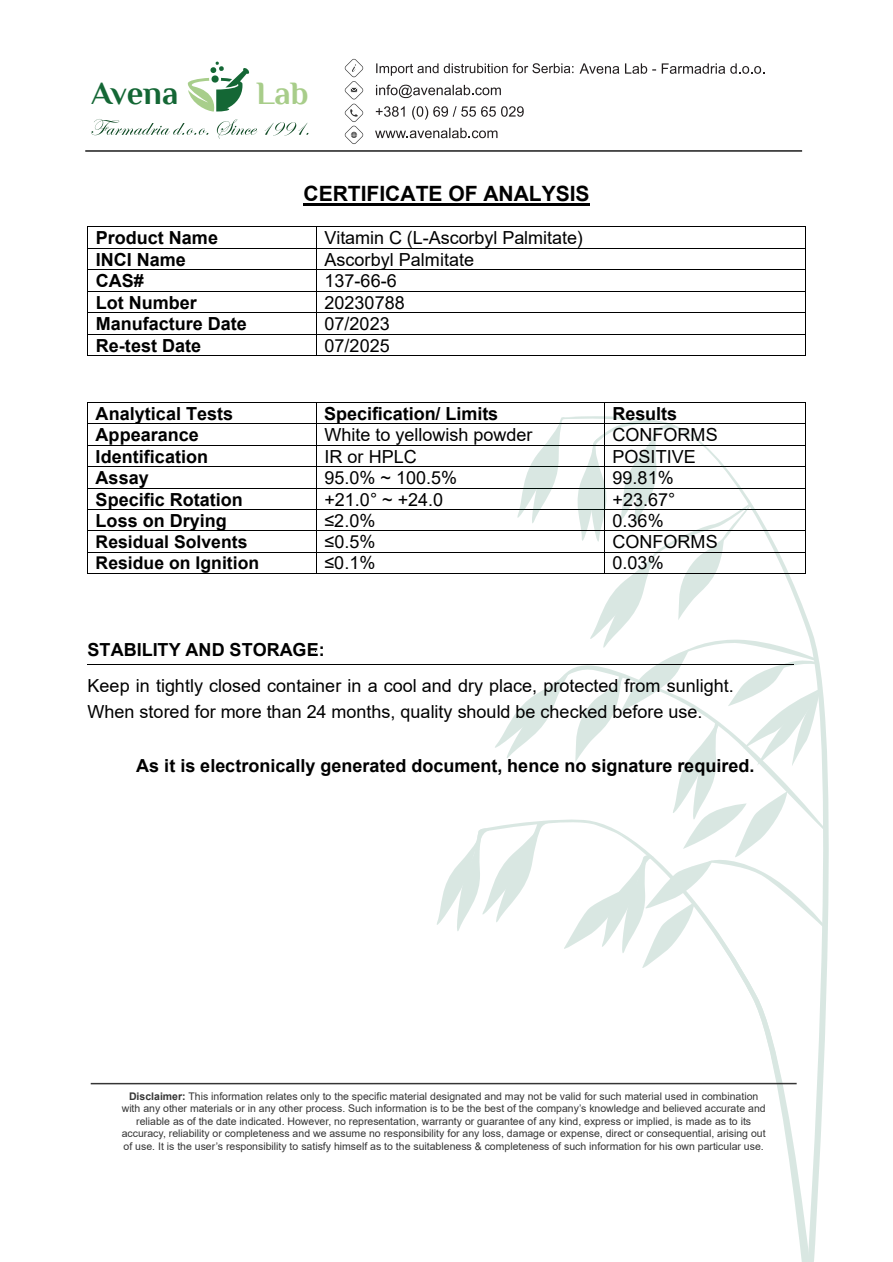
<style>
.page{position:relative;width:893px;height:1262px;background:#fff}
.page>*{position:absolute;margin:0;border:0;box-sizing:border-box;transform-origin:0 0}
.t1{font:700 32.55px "Philosopher";letter-spacing:-.005em;color:#146735}
.t2{font:700 32.55px "Philosopher";color:#a8cd8a}
.t3{font:700 21px "Arial";color:#000}
.t4{font:18px/21.5px "Arial";color:#000}
.t5{font:700 18px/21.5px "Arial";color:#000}
.t6{font:700 17.55px "Arial";color:#000}
.t7{font:10.5px/12.6px "Arial";color:#353535;text-align:center}
.s1{font-weight:700}
</style>
<div class="page">
<hr style="left:88px;top:402px;width:228px;height:1px;background:#000">
<hr style="left:316px;top:402px;width:489px;height:1px;background:#000">
<hr style="left:88px;top:423px;width:228px;height:1px;background:#000">
<hr style="left:316px;top:423px;width:489px;height:1px;background:#000">
<hr style="left:88px;top:445px;width:228px;height:1px;background:#000">
<hr style="left:316px;top:445px;width:489px;height:1px;background:#000">
<hr style="left:88px;top:466px;width:228px;height:1px;background:#000">
<hr style="left:316px;top:466px;width:489px;height:1px;background:#000">
<hr style="left:88px;top:488px;width:228px;height:1px;background:#000">
<hr style="left:316px;top:488px;width:489px;height:1px;background:#000">
<hr style="left:88px;top:509px;width:228px;height:1px;background:#000">
<hr style="left:316px;top:509px;width:489px;height:1px;background:#000">
<hr style="left:303px;top:203px;width:286px;height:2px;background:#000">
<hr style="left:88px;top:227px;width:228px;height:1px;background:#000">
<hr style="left:317px;top:227px;width:488px;height:1px;background:#000">
<hr style="left:88px;top:248px;width:228px;height:1px;background:#000">
<hr style="left:317px;top:248px;width:488px;height:1px;background:#000">
<hr style="left:88px;top:269px;width:228px;height:1px;background:#000">
<hr style="left:317px;top:269px;width:488px;height:1px;background:#000">
<hr style="left:88px;top:291px;width:228px;height:1px;background:#000">
<hr style="left:317px;top:291px;width:488px;height:1px;background:#000">
<hr style="left:88px;top:312px;width:228px;height:1px;background:#000">
<hr style="left:317px;top:312px;width:488px;height:1px;background:#000">
<hr style="left:88px;top:334px;width:228px;height:1px;background:#000">
<hr style="left:317px;top:334px;width:488px;height:1px;background:#000">
<svg style="left:87px;top:227px;width:1px;height:129px"></svg>
<hr style="left:88px;top:355px;width:228px;height:1px;background:#000">
<svg style="left:316px;top:227px;width:1px;height:129px"></svg>
<hr style="left:317px;top:355px;width:488px;height:1px;background:#000">
<svg style="left:805px;top:227px;width:1px;height:129px"></svg>
<svg style="left:809px;top:761px;width:19px;height:500px"></svg>
<svg style="left:477px;top:972px;width:332px;height:289px"></svg>
<hr style="left:91px;top:1082px;width:705px;height:2px;background:#353535">
<hr style="left:85px;top:150px;width:717px;height:2px;background:#353535">
<svg style="left:579px;top:63px;width:40px;height:11px"></svg>
<svg style="left:625px;top:63px;width:139px;height:11px"></svg>
<svg style="left:376px;top:85px;width:125px;height:13px"></svg>
<svg style="left:376px;top:106px;width:28px;height:11px"></svg>
<svg style="left:412px;top:106px;width:111px;height:14px"></svg>
<svg style="left:375px;top:128px;width:122px;height:10px"></svg>
<svg style="left:188px;top:61px;width:61px;height:50px"></svg>
<svg style="left:376px;top:63px;width:197px;height:13px"></svg>
<svg style="left:345px;top:59px;width:18px;height:85px"></svg>
<svg style="left:91px;top:119px;width:117px;height:16px"></svg>
<svg style="left:217px;top:119px;width:40px;height:20px"></svg>
<svg style="left:264px;top:122px;width:44px;height:14px"></svg>
<hr style="left:87px;top:664px;width:706px;height:1px;background:#000">
<hr style="left:88px;top:530px;width:228px;height:1px;background:#000">
<hr style="left:316px;top:530px;width:489px;height:1px;background:#000">
<hr style="left:88px;top:552px;width:228px;height:1px;background:#000">
<hr style="left:316px;top:552px;width:489px;height:1px;background:#000">
<svg style="left:87px;top:402px;width:1px;height:172px"></svg>
<hr style="left:88px;top:573px;width:228px;height:1px;background:#000">
<svg style="left:316px;top:403px;width:1px;height:170px"></svg>
<hr style="left:316px;top:573px;width:489px;height:1px;background:#000">
<svg style="left:437px;top:402px;width:387px;height:570px"></svg>
<h1 class="t1" style="left:91px;top:76px;width:88px">Avena</h1>
<h1 class="t2" style="left:256px;top:76px;width:54px">Lab</h1>
<h2 class="t3" style="left:303px;top:179px;width:287px">CERTIFICATE OF ANALYSIS</h2>
<h3 class="t5" style="left:96px;top:227px;width:124px">Product Name</h3>
<h3 class="t4" style="left:324px;top:227px;width:260px">Vitamin C (L-Ascorbyl Palmitate)</h3>
<h3 class="t5" style="left:96px;top:249px;width:92px">INCI Name</h3>
<h3 class="t4" style="left:324px;top:248px;width:151px">Ascorbyl Palmitate</h3>
<h3 class="t5" style="left:96px;top:270px;width:50px">CAS#</h3>
<h3 class="t4" style="left:324px;top:270px;width:74px">137-66-6</h3>
<h3 class="t5" style="left:96px;top:292px;width:102px">Lot Number</h3>
<h3 class="t4" style="left:324px;top:291px;width:82px">20230788</h3>
<h3 class="t5" style="left:96px;top:313px;width:153px">Manufacture Date</h3>
<h3 class="t4" style="left:324px;top:313px;width:67px">07/2023</h3>
<h3 class="t5" style="left:96px;top:335px;width:107px">Re-test Date</h3>
<h3 class="t4" style="left:324px;top:334px;width:67px">07/2025</h3>
<h3 class="t5" style="left:96px;top:403px;width:139px">Analytical Tests</h3>
<h3 class="t5" style="left:324px;top:403px;width:175px">Specification/ Limits</h3>
<h3 class="t5" style="left:96px;top:424px;width:149px">Appearance<br>Identification<br>Assay<br>Specific Rotation</h3>
<h3 class="t5" style="left:612px;top:403px;width:66px">Results</h3>
<h3 class="t4" style="left:324px;top:424px;width:210px">White to yellowish powder<br>IR or HPLC<br>95.0% ~ 100.5%<br>+21.0° ~ +24.0</h3>
<h3 class="t4" style="left:612px;top:424px;width:106px">CONFORMS<br>POSITIVE<br>99.81% +23.67°</h3>
<h3 class="t5" style="left:96px;top:510px;width:133px">Loss on Drying</h3>
<h3 class="t6" style="left:96px;top:529px;width:153px">Residual Solvents</h3>
<h3 class="t4" style="left:324px;top:509px;width:53px">≤2.0% ≤0.5%</h3>
<h3 class="t4" style="left:612px;top:509px;width:106px">0.36%<br>CONFORMS</h3>
<h3 class="t6" style="left:96px;top:550px;width:165px">Residue on Ignition</h3>
<h3 class="t4" style="left:324px;top:552px;width:52px">≤0.1%</h3>
<h3 class="t4" style="left:612px;top:552px;width:53px">0.03%</h3>
<h3 class="t5" style="left:87px;top:639px;width:239px">STABILITY AND STORAGE:</h3>
<h3 class="t4" style="left:87px;top:673px;width:647px;line-height:25.3px">Keep in tightly closed container in a cool and dry place, protected from sunlight.<br>When stored for more than 24 months, quality should be checked before use.</h3>
<h3 class="t5" style="left:136px;top:755px;width:619px">As it is electronically generated document, hence no signature required.</h3>
<p class="t7" style="left:122px;top:1089px;width:645px"><span class="s1">Disclaimer:</span> This information relates only to the specific material designated and may not be valid for such material used in combination with any other materials or in any other process. Such information is to be the best of the company’s knowledge and believed accurate and reliable as of the date indicated. However, no representation, warranty or guarantee of any kind, express or implied, is made as to its accuracy, reliability or completeness and we assume no responsibility for any loss, damage or expense, direct or consequential, arising out of use. It is the user’s responsibility to satisfy himself as to the suitableness &amp; completeness of such information for his own particular use.</p>
</div>
